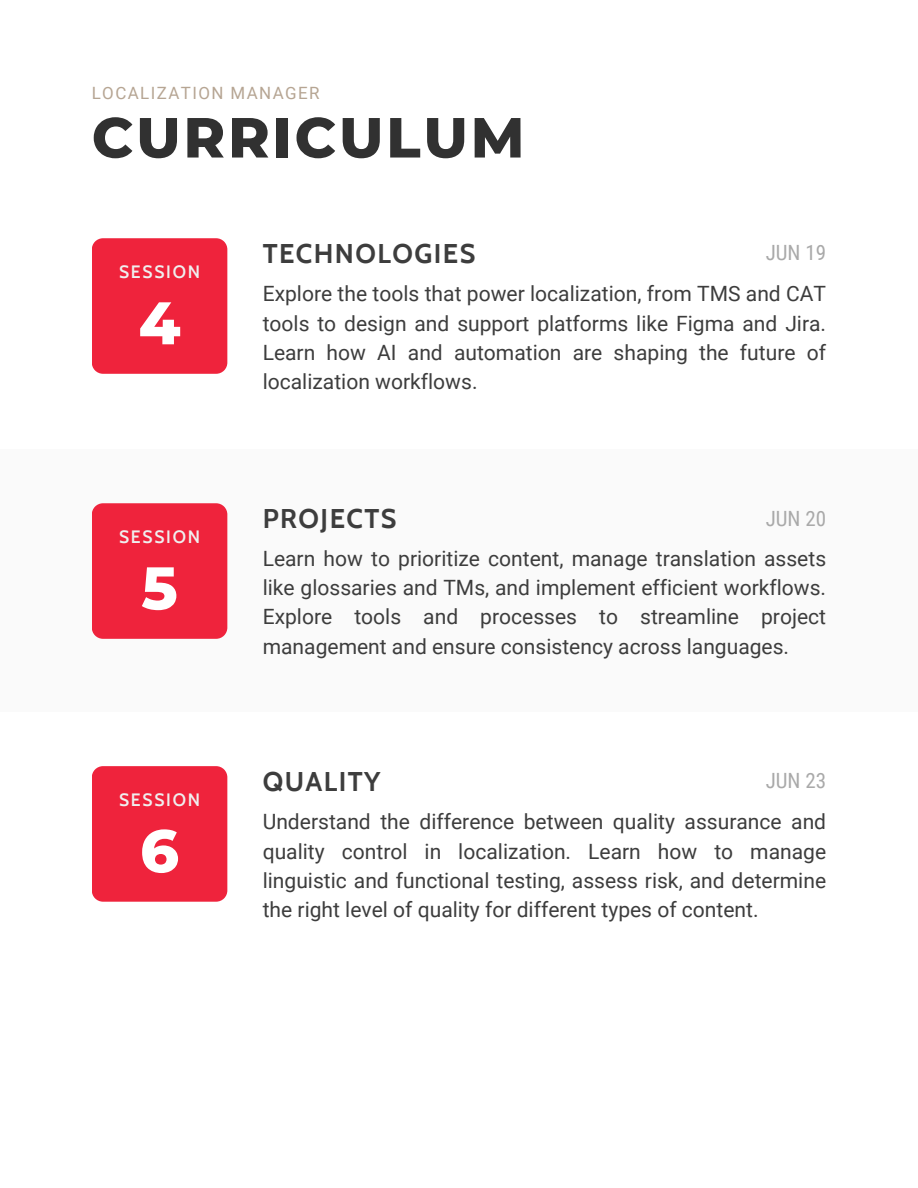
<style>
.page{position:relative;width:918px;height:1188px;background:#fff}
.page>*{position:absolute;margin:0;border:0;box-sizing:border-box;transform-origin:0 0}
.t1{font:800 60px "Montserrat";color:#fff}
.t2{font:800 56.4px "Montserrat";letter-spacing:.05em;color:#010101}
.t3{font:700 27px "Cabin";letter-spacing:.055em;color:#3d3d3d}
.t4{font:21px/29.2px "Roboto";color:#3d3d3d;text-align:justify}
.t5{font:21px "Roboto Condensed";color:#a9a9a9}
.t6{font:600 17.4px "Cabin";letter-spacing:.1em;color:#efefef}
.t7{font:16.95px "Roboto";letter-spacing:.085em;color:#b6a593}
</style>
<div class="page">
<div style="left:0;top:449px;width:918px;height:263px;background:#fafafa"></div>
<div style="left:92px;top:238px;width:135px;height:136px;background:#ef233c"></div>
<div style="left:92px;top:766px;width:135px;height:136px;background:#ef233c"></div>
<div style="left:92px;top:503px;width:135px;height:136px;background:#ef233c"></div>
<p class="t7" style="left:92px;top:83px;width:229px">LOCALIZATION MANAGER</p>
<h2 class="t2" style="left:92px;top:103px;width:434px">CURRICULUM</h2>
<h4 class="t6" style="left:119px;top:261px;width:83px">SESSION</h4>
<h1 class="t3" style="left:263px;top:237px;width:214px">TECHNOLOGIES</h1>
<h3 class="t5" style="left:766px;top:241px;width:62px">JUN 19</h3>
<h3 class="t1" style="left:139px;top:286px;width:43px">4</h3>
<h3 class="t6" style="left:119px;top:526px;width:83px">SESSION</h3>
<h2 class="t1" style="left:141px;top:551px;width:38px">5</h2>
<p class="t6" style="left:119px;top:789px;width:83px">SESSION</p>
<h5 class="t1" style="left:140px;top:814px;width:40px">6</h5>
<p class="t4" style="left:263px;top:280px;width:565px">Explore the tools that power localization, from TMS and CAT tools to design and support platforms like Figma and Jira.<br>Learn how AI and automation are shaping the future of localization workflows.</p>
<h5 class="t3" style="left:263px;top:502px;width:135px">PROJECTS</h5>
<p class="t4" style="left:263px;top:544px;width:565px">Learn how to prioritize content, manage translation assets like glossaries and TMs, and implement efficient workflows.<br>Explore tools and processes to streamline project management and ensure consistency across languages.</p>
<h2 class="t5" style="left:766px;top:506px;width:62px">JUN 20</h2>
<h5 class="t3" style="left:263px;top:765px;width:119px">QUALITY</h5>
<h4 class="t5" style="left:766px;top:769px;width:62px">JUN 23</h4>
<h2 class="t4" style="left:263px;top:807px;width:565px">Understand the difference between quality assurance and quality control in localization. Learn how to manage linguistic and functional testing, assess risk, and determine the right level of quality for different types of content.</h2>
</div>
